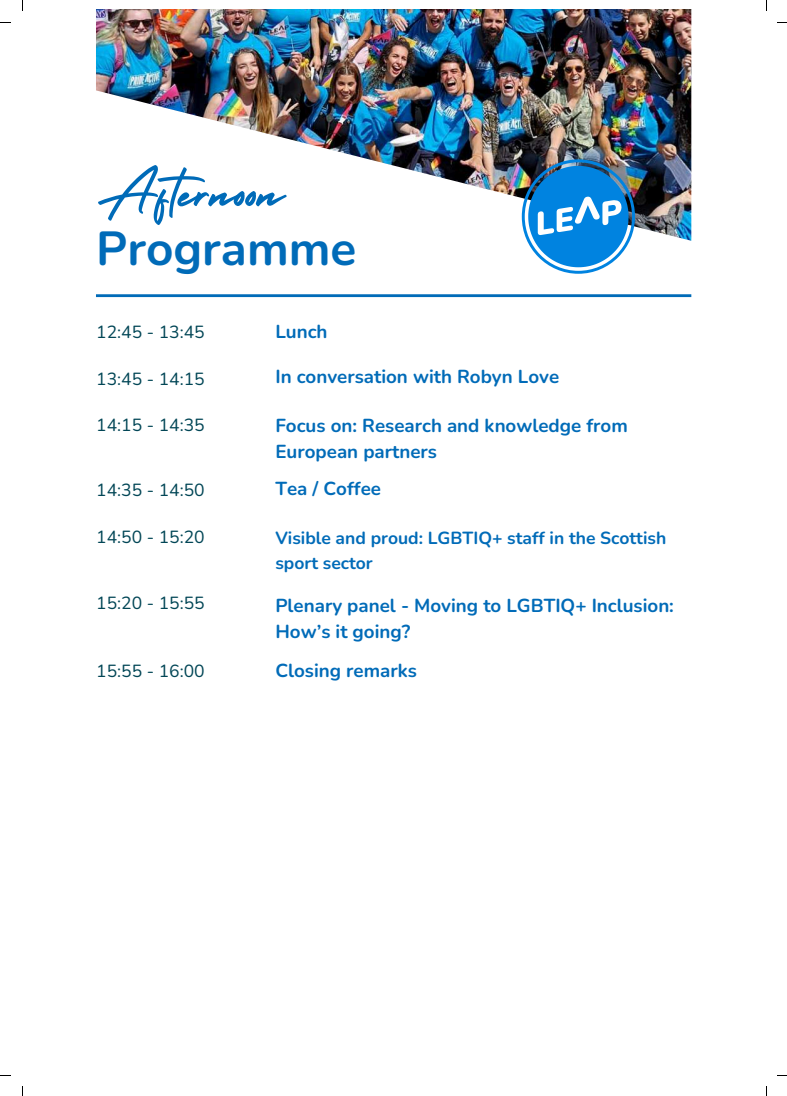
<style>
.page{position:relative;width:787px;height:1096px;background:#fff}
.page>*{position:absolute;margin:0;border:0;box-sizing:border-box;transform-origin:0 0}
.t1{font:61.62px "Holiday";color:#006bb8}
.t2{font:700 47.62px "Nunito";color:#006bb8}
.t3{font:700 18.75px/26.2px "Nunito";color:#006bb8}
.t4{font:17.5px "Nunito";color:#024656}
.t5{font:700 17.5px/24.4px "Nunito";color:#006bb8}
</style>
<div class="page">
<img style="left:96px;top:10px;width:595px;height:231px">
<hr style="left:96px;top:294px;width:595px;height:3px;background:#006bb8">
<img style="left:522px;top:159px;width:113px;height:115px">
<h1 class="t1" style="left:96px;top:153px;width:190px">Afternoon</h1>
<h2 class="t2" style="left:96px;top:216px;width:262px">Programme</h2>
<p class="t4" style="left:96px;top:319px;width:110px">12:45 - 13:45</p>
<p class="t3" style="left:275px;top:317px;width:54px">Lunch</p>
<p class="t4" style="left:96px;top:366px;width:110px">13:45 - 14:15</p>
<p class="t3" style="left:275px;top:362px;width:285px">In conversation with Robyn Love</p>
<p class="t4" style="left:96px;top:412px;width:110px">14:15 - 14:35</p>
<p class="t3" style="left:275px;top:411px;width:354px">Focus on: Research and knowledge from<br>European partners</p>
<p class="t4" style="left:96px;top:478px;width:110px">14:35 - 14:50</p>
<p class="t3" style="left:275px;top:475px;width:107px">Tea / Coffee</p>
<p class="t4" style="left:96px;top:524px;width:110px">14:50 - 15:20</p>
<p class="t5" style="left:275px;top:525px;width:392px">Visible and proud: LGBTIQ+ staff in the Scottish sport sector</p>
<p class="t4" style="left:96px;top:591px;width:110px">15:20 - 15:55</p>
<p class="t3" style="left:275px;top:591px;width:400px">Plenary panel - Moving to LGBTIQ+ Inclusion:<br>How’s it going?</p>
<p class="t4" style="left:96px;top:658px;width:110px">15:55 - 16:00</p>
<p class="t3" style="left:275px;top:656px;width:143px">Closing remarks</p>
</div>
